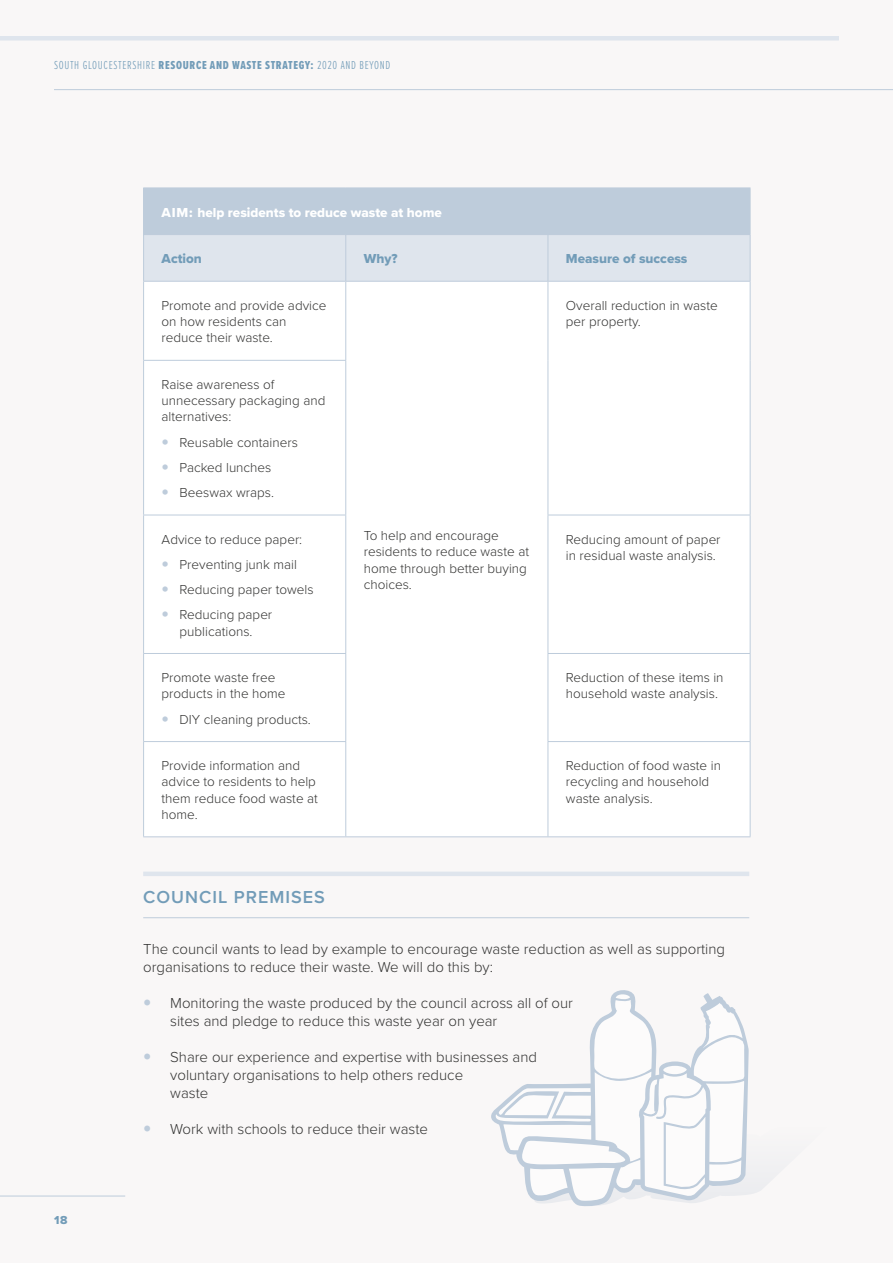
<style>
.page{position:relative;width:893px;height:1263px;background:#f9f7f7}
.page>*{position:absolute;margin:0;border:0;box-sizing:border-box;transform-origin:0 0}
.t1{font:600 18px "Proxima Nova";letter-spacing:.055em;color:#729cb8}
.t2{font:300 15px/18px "Proxima Nova";color:#333332}
.t3{font:300 13.5px/16.2px "Proxima Nova";color:#333332}
.t4{font:13.5px "Proxima Nova Extrabld";color:#fff}
.t5{font:13.5px "Proxima Nova Extrabld";color:#729cb8}
.t6{font:300 12px "Proxima Nova Ex Cn";letter-spacing:.055em;color:#729cb8}
.t7{font:12px "Proxima Nova Extrabld";color:#729cb8}
.s1{font-family:"Proxima Nova Ex Cn Extrabld";font-weight:400}
</style>
<div class="page">
<hr style="left:0;top:36px;width:839px;height:4px;background:#dfe5ed">
<hr style="left:54px;top:89px;width:839px;height:1px;background:#beccdb">
<hr style="left:0;top:1196px;width:125px;height:1px;background:#beccdb">
<hr style="left:143px;top:872px;width:606px;height:4px;background:#dfe5ed">
<hr style="left:143px;top:917px;width:606px;height:1px;background:#beccdb">
<div style="left:144px;top:188px;width:606px;height:47px;background:#beccdb"></div>
<div style="left:144px;top:235px;width:606px;height:46px;background:#dfe5ed"></div>
<svg style="left:144px;top:282px;width:606px;height:554px"></svg>
<hr style="left:143px;top:188px;width:1px;height:46px;background:#beccdb">
<hr style="left:750px;top:188px;width:1px;height:46px;background:#beccdb">
<hr style="left:143px;top:235px;width:1px;height:46px;background:#beccdb">
<hr style="left:345px;top:235px;width:1px;height:46px;background:#beccdb">
<hr style="left:548px;top:235px;width:1px;height:46px;background:#beccdb">
<hr style="left:750px;top:235px;width:1px;height:46px;background:#beccdb">
<hr style="left:143px;top:281px;width:203px;height:1px;background:#beccdb">
<hr style="left:143px;top:282px;width:1px;height:78px;background:#beccdb">
<hr style="left:346px;top:281px;width:202px;height:1px;background:#beccdb">
<hr style="left:345px;top:282px;width:1px;height:78px;background:#beccdb">
<hr style="left:548px;top:281px;width:202px;height:1px;background:#beccdb">
<hr style="left:548px;top:282px;width:1px;height:78px;background:#beccdb">
<hr style="left:750px;top:282px;width:1px;height:78px;background:#beccdb">
<hr style="left:143px;top:360px;width:203px;height:1px;background:#beccdb">
<hr style="left:143px;top:361px;width:1px;height:154px;background:#beccdb">
<hr style="left:345px;top:361px;width:1px;height:154px;background:#beccdb">
<hr style="left:548px;top:360px;width:1px;height:155px;background:#beccdb">
<hr style="left:750px;top:360px;width:1px;height:155px;background:#beccdb">
<hr style="left:143px;top:515px;width:203px;height:1px;background:#beccdb">
<hr style="left:143px;top:515px;width:1px;height:138px;background:#beccdb">
<hr style="left:345px;top:515px;width:1px;height:138px;background:#beccdb">
<hr style="left:548px;top:515px;width:202px;height:1px;background:#beccdb">
<hr style="left:548px;top:515px;width:1px;height:138px;background:#beccdb">
<hr style="left:750px;top:515px;width:1px;height:138px;background:#beccdb">
<hr style="left:143px;top:653px;width:203px;height:1px;background:#beccdb">
<hr style="left:143px;top:654px;width:1px;height:87px;background:#beccdb">
<hr style="left:345px;top:654px;width:1px;height:87px;background:#beccdb">
<hr style="left:548px;top:653px;width:202px;height:1px;background:#beccdb">
<hr style="left:548px;top:654px;width:1px;height:87px;background:#beccdb">
<hr style="left:750px;top:654px;width:1px;height:87px;background:#beccdb">
<hr style="left:143px;top:741px;width:203px;height:1px;background:#beccdb">
<hr style="left:143px;top:742px;width:1px;height:94px;background:#beccdb">
<hr style="left:345px;top:742px;width:1px;height:94px;background:#beccdb">
<hr style="left:548px;top:741px;width:202px;height:1px;background:#beccdb">
<hr style="left:548px;top:742px;width:1px;height:94px;background:#beccdb">
<hr style="left:750px;top:742px;width:1px;height:94px;background:#beccdb">
<hr style="left:143px;top:836px;width:203px;height:1px;background:#beccdb">
<hr style="left:346px;top:836px;width:202px;height:1px;background:#beccdb">
<hr style="left:548px;top:836px;width:202px;height:1px;background:#beccdb">
<hr style="left:143px;top:234px;width:203px;height:1px;background:#beccdb">
<svg style="left:491px;top:993px;width:283px;height:213px"></svg>
<svg style="left:163px;top:439px;width:5px;height:5px"></svg>
<svg style="left:163px;top:464px;width:5px;height:6px"></svg>
<svg style="left:163px;top:489px;width:5px;height:6px"></svg>
<svg style="left:163px;top:561px;width:5px;height:6px"></svg>
<svg style="left:163px;top:586px;width:5px;height:6px"></svg>
<svg style="left:163px;top:612px;width:5px;height:5px"></svg>
<svg style="left:163px;top:716px;width:5px;height:5px"></svg>
<p class="t6" style="left:54px;top:56px;width:338px">SOUTH GLOUCESTERSHIRE <span class="s1">RESOURCE AND WASTE STRATEGY:</span> 2020 AND BEYOND</p>
<p class="t4" style="left:162px;top:202px;width:282px">AIM: help residents to reduce waste at home</p>
<p class="t5" style="left:162px;top:249px;width:42px">Action</p>
<p class="t5" style="left:364px;top:249px;width:35px">Why?</p>
<p class="t5" style="left:566px;top:249px;width:123px">Measure of success</p>
<p class="t3" style="left:162px;top:297px;width:166px">Promote and provide advice on how residents can reduce their waste.</p>
<p class="t3" style="left:566px;top:297px;width:153px">Overall reduction in waste per property.</p>
<p class="t3" style="left:162px;top:376px;width:165px">Raise awareness of unnecessary packaging and alternatives:</p>
<p class="t3" style="left:180px;top:429px;width:120px;line-height:25.2px">Reusable containers<br>Packed lunches<br>Beeswax wraps.</p>
<p class="t3" style="left:180px;top:526px;width:136px;line-height:25.2px;text-indent:-18px">Advice to reduce paper:<br>Preventing junk mail<br>Reducing paper towels</p>
<p class="t3" style="left:180px;top:606px;width:94px">Reducing paper publications.</p>
<p class="t3" style="left:162px;top:669px;width:125px">Promote waste free products in the home</p>
<p class="t3" style="left:180px;top:710px;width:133px">DIY cleaning products.</p>
<p class="t3" style="left:364px;top:527px;width:167px">To help and encourage residents to reduce waste at home through better buying choices.</p>
<p class="t3" style="left:566px;top:530px;width:156px">Reducing amount of paper in residual waste analysis.</p>
<p class="t3" style="left:566px;top:669px;width:159px">Reduction of these items in household waste analysis.</p>
<p class="t3" style="left:162px;top:757px;width:158px">Provide information and advice to residents to help them reduce food waste at home.</p>
<p class="t3" style="left:566px;top:757px;width:156px">Reduction of food waste in recycling and household waste analysis.</p>
<h1 class="t1" style="left:143px;top:883px;width:183px">COUNCIL PREMISES</h1>
<p class="t7" style="left:54px;top:1211px;width:15px">18</p>
<p class="t2" style="left:143px;top:939px;width:583px">The council wants to lead by example to encourage waste reduction as well as supporting organisations to reduce their waste. We will do this by:</p>
<p class="t2" style="left:170px;top:993px;width:404px">Monitoring the waste produced by the council across all of our sites and pledge to reduce this waste year on year</p>
<p class="t2" style="left:170px;top:1047px;width:368px">Share our experience and expertise with businesses and voluntary organisations to help others reduce</p>
<p class="t2" style="left:170px;top:1083px;width:40px">waste</p>
<p class="t2" style="left:170px;top:1119px;width:259px">Work with schools to reduce their waste</p>
</div>
